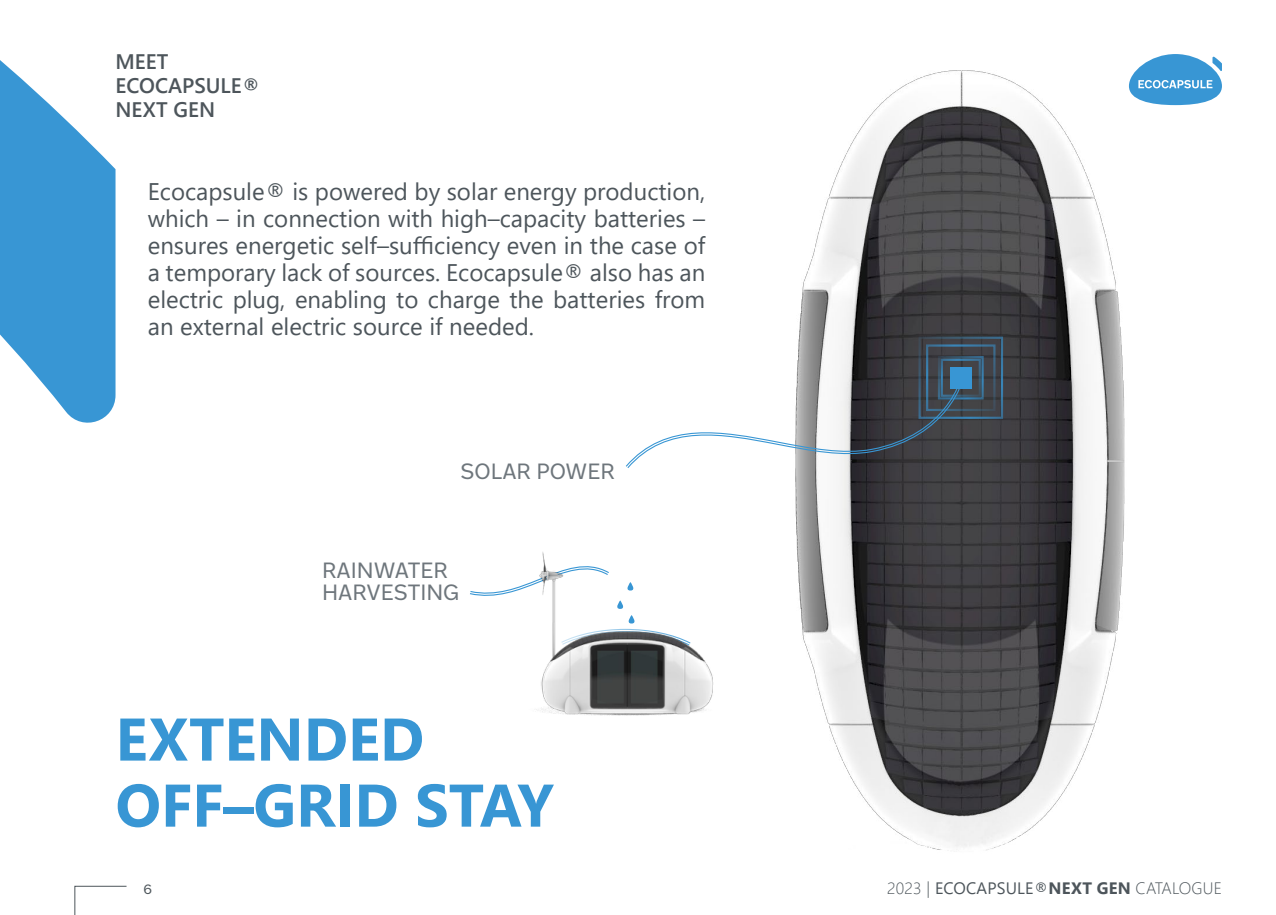
<style>
.page{position:relative;width:1276px;height:915px;background:#fff}
.page>*{position:absolute;margin:0;border:0;box-sizing:border-box;transform-origin:0 0}
.t1{font:700 60px/66px "Segoe UI";color:#3896d4}
.t2{font:24px/27px "Segoe UI";color:#4d555b;text-align:justify}
.t3{font:22.05px/22px "New Transport";color:#6e767c}
.t4{font:600 21px/24px "Segoe UI";color:#4d555b}
.t5{font:300 16.5px "Segoe UI";letter-spacing:.01em;color:#4d555b}
.t6{font:13.5px "New Transport";color:#4d555b}
.s1{font-weight:400}
.s2{font-weight:700}
</style>
<div class="page">
<svg style="left:74px;top:885px;width:53px;height:29px"></svg>
<img style="left:795px;top:70px;width:334px;height:781px">
<div style="left:950px;top:367px;width:21px;height:21px;background:#3896d4"></div>
<div style="left:940px;top:358px;width:41px;height:38px;border:2px solid #3896d4"></div>
<div style="left:926px;top:344px;width:69px;height:67px;border:2px solid #3896d4"></div>
<div style="left:918px;top:336px;width:85px;height:83px;border:2px solid #3896d4"></div>
<svg style="left:626px;top:376px;width:338px;height:93px"></svg>
<svg style="left:1129px;top:54px;width:93px;height:51px"></svg>
<svg style="left:0;top:60px;width:115px;height:363px;fill:#3896d4"></svg>
<svg style="left:470px;top:583px;width:57px;height:13px"></svg>
<img style="left:527px;top:552px;width:186px;height:164px">
<p class="t4" style="left:115px;top:49px;width:146px">MEET<br>ECOCAPSULE®<br>NEXT GEN</p>
<p class="t2" style="left:148px;top:176px;width:559px">Ecocapsule® is powered by solar energy production, which – in connection with high–capacity batteries – ensures energetic self–sufficiency even in the case of a temporary lack of sources. Ecocapsule® also has an electric plug, enabling to charge the batteries from an external electric source if needed.</p>
<p class="t3" style="left:461px;top:460px;width:156px">SOLAR POWER</p>
<p class="t3" style="left:322px;top:559px;width:139px">RAINWATER<br>HARVESTING</p>
<h1 class="t1" style="left:115px;top:702px;width:440px">EXTENDED<br>OFF–GRID STAY</h1>
<p class="t6" style="left:144px;top:880px;width:10px">6</p>
<p class="t5" style="left:887px;top:875px;width:336px">2023 | <span class="s1">ECOCAPSULE®</span><span class="s2">NEXT GEN</span> CATALOGUE</p>
</div>
